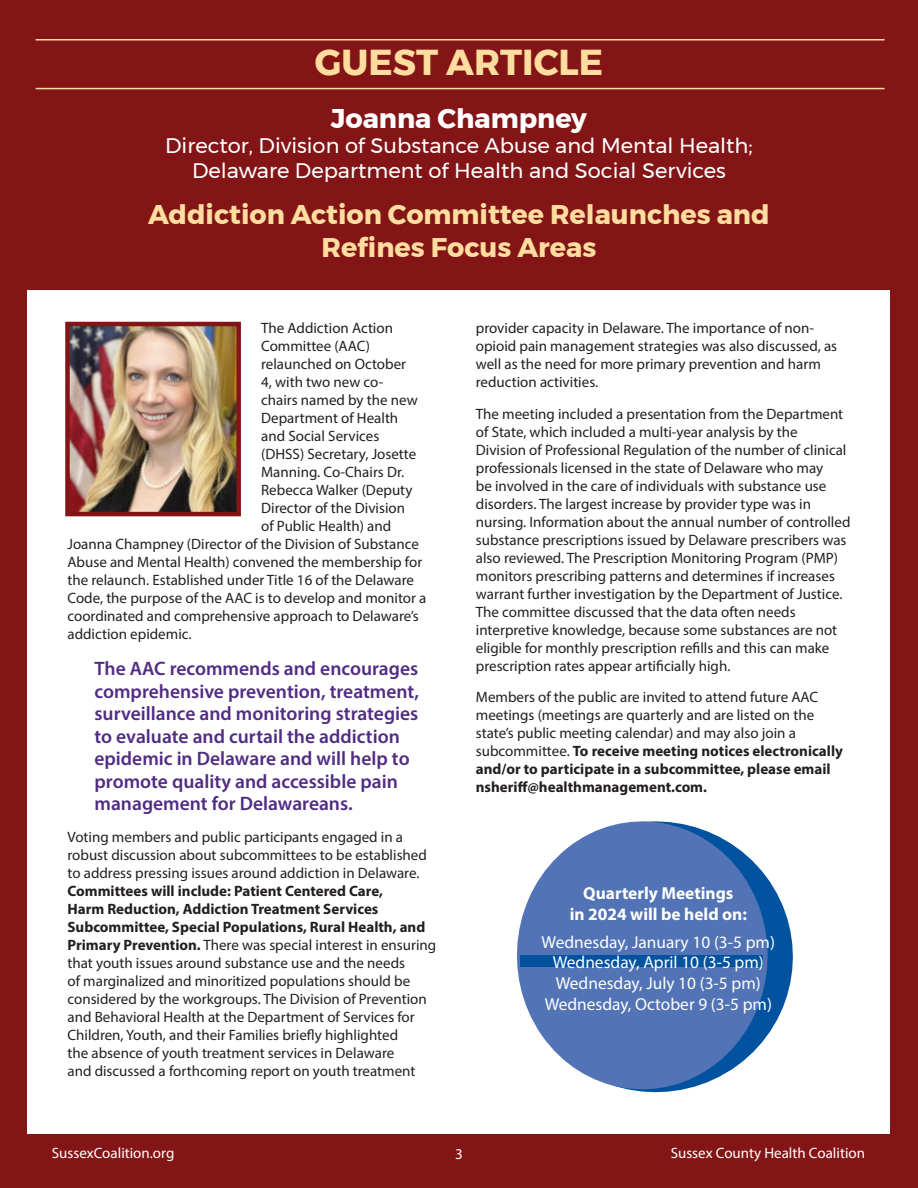
<style>
.page{position:relative;width:918px;height:1188px;background:#841517}
.page>*{position:absolute;margin:0;border:0;box-sizing:border-box;transform-origin:0 0}
.body{font:700 36px "Montserrat";color:#ffdd9f}
.body-2{font:700 27px/32.4px "Montserrat";color:#ffdd9f;text-align:center}
.body-3{font:700 27px "Montserrat";color:#fff}
.body-4{font:21px/25.2px "Montserrat";color:#fff;text-align:center}
.Callout{font:600 19.5px/22.5px "Myriad Pro";color:#502c83}
.body-5{font:17.4px "Myriad Pro";color:#fff}
.body-6{font:700 17.4px/20.9px "Myriad Pro";color:#fff;text-align:center}
.body-7{font:15px/18px "Myriad Pro";color:#231f20}
.t1{font:15px "Myriad Pro";color:#fff}
.s1{font-weight:700}
</style>
<div class="page">
<div style="left:28px;top:27px;width:862px;height:1106px;background:#fff"></div>
<div style="left:18px;top:15px;width:900px;height:274px;background:#841517"></div>
<hr style="left:36px;top:88px;width:849px;height:1px;background:#ffdd9f">
<hr style="left:36px;top:39px;width:849px;height:1px;background:#ffdd9f">
<svg style="left:784px;top:909px;width:9px;height:95px"></svg>
<svg style="left:517px;top:821px;width:267px;height:272px;fill:#5273b5"></svg>
<div style="left:520px;top:955px;width:242px;height:11px;background:#0153a0"></div>
<img style="left:70px;top:327px;width:166px;height:184px">
<div style="left:65px;top:322px;width:176px;height:194px;border:4px solid #841517"></div>
<p class="body" style="left:315px;top:34px;width:290px">GUEST ARTICLE</p>
<p class="body-3" style="left:331px;top:97px;width:258px">Joanna Champney</p>
<p class="body-4" style="left:165px;top:133px;width:589px">Director, Division of Substance Abuse and Mental Health;<br>Delaware Department of Health and Social Services</p>
<p class="body-2" style="left:148px;top:199px;width:623px">Addiction Action Committee Relaunches and<br>Refines Focus Areas</p>
<p class="body-7" style="left:261px;top:319px;width:133px">The Addiction Action</p>
<p class="body-7" style="left:261px;top:337px;width:110px">Committee (AAC)</p>
<p class="body-7" style="left:261px;top:355px;width:146px">relaunched on October</p>
<p class="body-7" style="left:261px;top:373px;width:124px">4, with two new co-</p>
<p class="body-7" style="left:261px;top:391px;width:158px">chairs named by the new</p>
<p class="body-7" style="left:261px;top:409px;width:139px">Department of Health</p>
<p class="body-7" style="left:261px;top:427px;width:120px">and Social Services</p>
<p class="body-7" style="left:261px;top:445px;width:157px">(DHSS) Secretary, Josette</p>
<p class="body-7" style="left:261px;top:463px;width:145px">Manning. Co-Chairs Dr.</p>
<p class="body-7" style="left:261px;top:481px;width:153px">Rebecca Walker (Deputy</p>
<p class="body-7" style="left:261px;top:499px;width:145px">Director of the Division</p>
<p class="body-7" style="left:261px;top:517px;width:132px">of Public Health) and</p>
<p class="body-7" style="left:68px;top:535px;width:353px">Joanna Champney (Director of the Division of Substance</p>
<p class="body-7" style="left:68px;top:553px;width:356px">Abuse and Mental Health) convened the membership for</p>
<p class="body-7" style="left:68px;top:571px;width:348px">the relaunch. Established under Title 16 of the Delaware</p>
<p class="body-7" style="left:68px;top:589px;width:360px">Code, the purpose of the AAC is to develop and monitor a</p>
<p class="body-7" style="left:68px;top:607px;width:353px">coordinated and comprehensive approach to Delaware’s</p>
<p class="body-7" style="left:68px;top:625px;width:126px">addiction epidemic.</p>
<p class="Callout" style="left:94px;top:657px;width:326px">The AAC recommends and encourages comprehensive prevention, treatment, surveillance and monitoring strategies to evaluate and curtail the addiction epidemic in Delaware and will help to promote quality and accessible pain management for Delawareans.</p>
<p class="body-7" style="left:68px;top:827px;width:370px">Voting members and public participants engaged in a robust discussion about subcommittees to be established to address pressing issues around addiction in Delaware.<br><span class="s1">Committees will include: Patient Centered Care,<br>Harm Reduction, Addiction Treatment Services Subcommittee, Special Populations, Rural Health, and Primary Prevention.</span> There was special interest in ensuring that youth issues around substance use and the needs<br>of marginalized and minoritized populations should be considered by the workgroups. The Division of Prevention and Behavioral Health at the Department of Services for Children, Youth, and their Families briefly highlighted<br>the absence of youth treatment services in Delaware<br>and discussed a forthcoming report on youth treatment</p>
<p class="body-7" style="left:476px;top:319px;width:363px">provider capacity in Delaware. The importance of non&shy;opioid pain management strategies was also discussed, as well as the need for more primary prevention and harm reduction activities.</p>
<p class="body-7" style="left:476px;top:404px;width:376px">The meeting included a presentation from the Department of State, which included a multi-year analysis by the Division of Professional Regulation of the number of clinical professionals licensed in the state of Delaware who may<br>be involved in the care of individuals with substance use disorders. The largest increase by provider type was in nursing. Information about the annual number of controlled substance prescriptions issued by Delaware prescribers was also reviewed. The Prescription Monitoring Program (PMP) monitors prescribing patterns and determines if increases warrant further investigation by the Department of Justice.<br>The committee discussed that the data often needs interpretive knowledge, because some substances are not eligible for monthly prescription refills and this can make prescription rates appear artificially high.</p>
<p class="body-7" style="left:476px;top:688px;width:369px">Members of the public are invited to attend future AAC meetings (meetings are quarterly and are listed on the state’s public meeting calendar) and may also join a subcommittee. <span class="s1">To receive meeting notices electronically and/or to participate in a subcommittee, please email nsheriff@healthmanagement.com.</span></p>
<p class="body-6" style="left:570px;top:882px;width:179px">Quarterly Meetings<br>in 2024 will be held on:</p>
<p class="body-5" style="left:542px;top:931px;width:235px">Wednesday, January 10 (3-5 pm)</p>
<p class="body-5" style="left:553px;top:952px;width:213px">Wednesday, April 10 (3-5 pm)</p>
<p class="body-5" style="left:556px;top:973px;width:207px">Wednesday, July 10 (3-5 pm)</p>
<p class="body-5" style="left:545px;top:993px;width:229px">Wednesday, October 9 (3-5 pm)</p>
<p class="t1" style="left:52px;top:1143px;width:124px">SussexCoalition.org</p>
<p class="t1" style="left:455px;top:1145px;width:9px">3</p>
<p class="t1" style="left:671px;top:1143px;width:196px">Sussex County Health Coalition</p>
</div>
